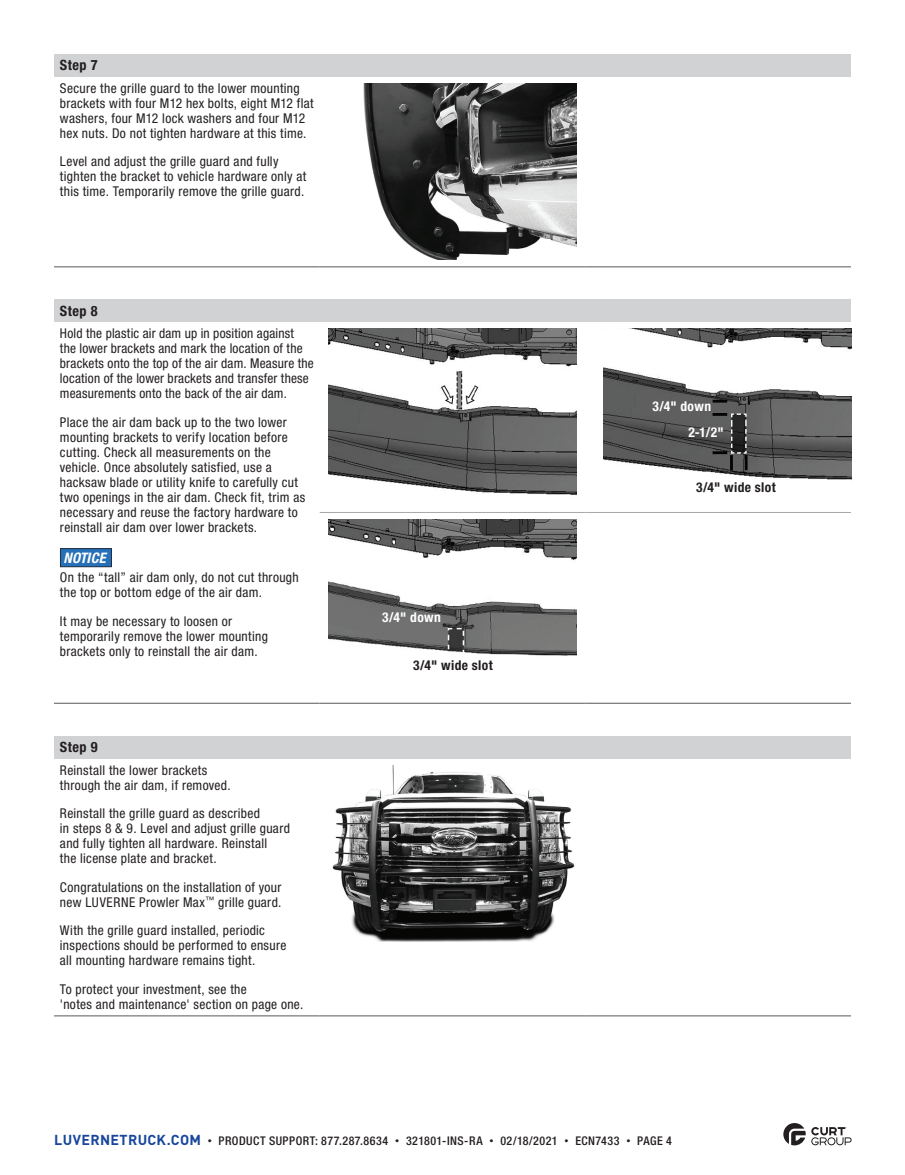
<style>
.page{position:relative;width:905px;height:1175px;background:#fff}
.page>*{position:absolute;margin:0;border:0;box-sizing:border-box;transform-origin:0 0}
.t1{font:italic 700 condensed 14.55px "Helvetica Neue LT Std";letter-spacing:.02em;color:#fff}
.t2{font:700 condensed 14.25px "Helvetica Neue LT Std";letter-spacing:.035em;color:#231f20}
.t3{font:condensed 13.5px/15px "Helvetica Neue LT Std";letter-spacing:.025em;color:#231f20}
.t4{font:700 condensed 13.5px "Helvetica Neue LT Std";letter-spacing:.03em;color:#231f20}
.t5{font:700 condensed 13.5px "Helvetica Neue LT Std";letter-spacing:.03em;color:#fff}
.t6{font:500 condensed 12px "Helvetica Neue LT Std";letter-spacing:.04em;color:#231f20}
.s1{font-family:"DINOT";font-weight:700;font-stretch:normal;font-size:14.25px;color:#18469d}
.s2{font-family:"DINOT";font-weight:400;font-stretch:normal;font-size:9px}
</style>
<div class="page">
<svg style="left:783px;top:1123px;width:68px;height:22px"></svg>
<div style="left:54px;top:54px;width:796px;height:22px;background:#d1d2d4"></div>
<hr style="left:54px;top:266px;width:266px;height:1px;background:#57585a">
<hr style="left:320px;top:266px;width:265px;height:1px;background:#57585a">
<hr style="left:585px;top:266px;width:265px;height:1px;background:#57585a">
<img style="left:363px;top:83px;width:213px;height:177px">
<div style="left:54px;top:736px;width:796px;height:22px;background:#d1d2d4"></div>
<hr style="left:54px;top:1015px;width:266px;height:1px;background:#57585a">
<hr style="left:320px;top:1015px;width:265px;height:1px;background:#57585a">
<hr style="left:585px;top:1015px;width:265px;height:1px;background:#57585a">
<img style="left:332px;top:765px;width:243px;height:176px">
<div style="left:54px;top:300px;width:796px;height:22px;background:#d1d2d4"></div>
<hr style="left:320px;top:703px;width:265px;height:1px;background:#57585a">
<hr style="left:585px;top:703px;width:265px;height:1px;background:#57585a">
<hr style="left:54px;top:703px;width:266px;height:1px;background:#57585a">
<hr style="left:320px;top:512px;width:265px;height:1px;background:#a8a9ad">
<hr style="left:585px;top:512px;width:265px;height:1px;background:#a8a9ad">
<svg style="left:60px;top:548px;width:52px;height:19px"></svg>
<img style="left:329px;top:329px;width:247px;height:166px">
<img style="left:603px;top:329px;width:248px;height:151px">
<img style="left:329px;top:519px;width:247px;height:137px">
<p class="t2" style="left:60px;top:56px;width:39px">Step 7</p>
<p class="t3" style="left:60px;top:80px;width:255px">Secure the grille guard to the lower mounting brackets with four M12 hex bolts, eight M12 flat washers, four M12 lock washers and four M12 hex nuts. Do not tighten hardware at this time.</p>
<p class="t3" style="left:60px;top:154px;width:248px">Level and adjust the grille guard and fully tighten the bracket to vehicle hardware only at this time. Temporarily remove the grille guard.</p>
<p class="t2" style="left:60px;top:302px;width:39px">Step 8</p>
<p class="t3" style="left:60px;top:326px;width:255px">Hold the plastic air dam up in position against<br>the lower brackets and mark the location of the brackets onto the top of the air dam. Measure the location of the lower brackets and transfer these measurements onto the back of the air dam.</p>
<p class="t3" style="left:60px;top:414px;width:247px">Place the air dam back up to the two lower mounting brackets to verify location before cutting. Check all measurements on the vehicle. Once absolutely satisfied, use a hacksaw blade or utility knife to carefully cut two openings in the air dam. Check fit, trim as necessary and reuse the factory hardware to reinstall air dam over lower brackets.</p>
<p class="t1" style="left:63px;top:549px;width:44px">NOTICE</p>
<p class="t3" style="left:60px;top:570px;width:240px">On the “tall” air dam only, do not cut through the top or bottom edge of the air dam.</p>
<p class="t3" style="left:60px;top:613px;width:209px">It may be necessary to loosen or temporarily remove the lower mounting brackets only to reinstall the air dam.</p>
<p class="t2" style="left:60px;top:738px;width:39px">Step 9</p>
<p class="t3" style="left:60px;top:762px;width:172px">Reinstall the lower brackets through the air dam, if removed.</p>
<p class="t3" style="left:60px;top:806px;width:231px">Reinstall the grille guard as described<br>in steps 8 &amp; 9. Level and adjust grille guard and fully tighten all hardware. Reinstall<br>the license plate and bracket.</p>
<p class="t3" style="left:60px;top:879px;width:223px">Congratulations on the installation of your new LUVERNE Prowler Max<sup>™</sup> grille guard.</p>
<p class="t3" style="left:60px;top:923px;width:228px">With the grille guard installed, periodic inspections should be performed to ensure all mounting hardware remains tight.</p>
<p class="t3" style="left:60px;top:981px;width:245px">To protect your investment, see the<br>'notes and maintenance' section on page one.</p>
<p class="t5" style="left:382px;top:609px;width:60px">3/4" down</p>
<p class="t4" style="left:413px;top:657px;width:81px">3/4" wide slot</p>
<p class="t5" style="left:652px;top:398px;width:60px">3/4" down</p>
<p class="t5" style="left:688px;top:424px;width:37px">2-1/2"</p>
<p class="t4" style="left:696px;top:479px;width:81px">3/4" wide slot</p>
<p class="t6" style="left:54px;top:1133px;width:619px"><span class="s1">LUVERNETRUCK.COM</span> <span class="s2">•</span> PRODUCT SUPPORT: 877.287.8634 <span class="s2">•</span> 321801-INS-RA <span class="s2">•</span> 02/18/2021 <span class="s2">•</span> ECN7433 <span class="s2">•</span> PAGE 4</p>
</div>
